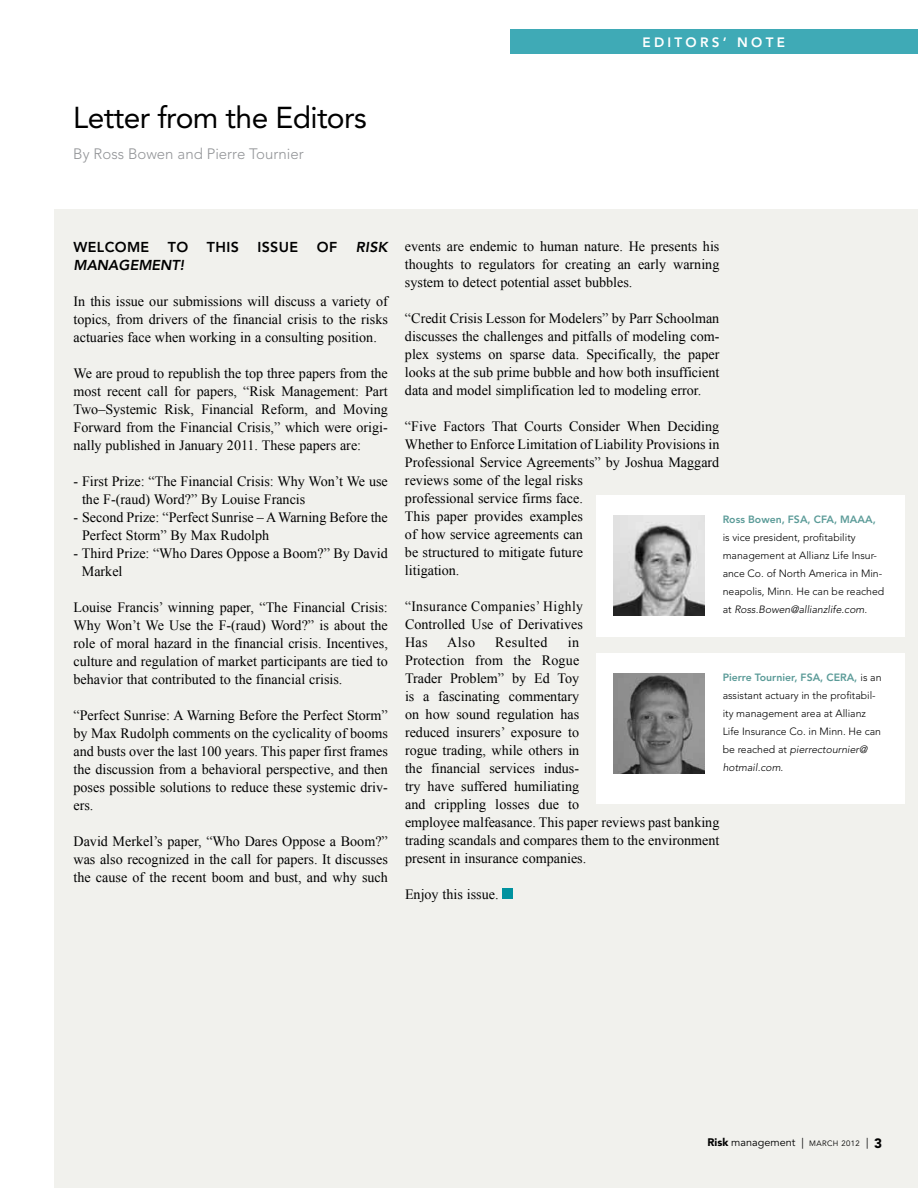
<style>
.page{position:relative;width:918px;height:1188px;background:#fff}
.page>*{position:absolute;margin:0;border:0;box-sizing:border-box;transform-origin:0 0}
.t1{font:30px "Avenir";letter-spacing:-.02em;color:#000}
.t2{font:300 15px "Avenir";color:#939598}
.t3{font:14.25px/18px "Times New Roman";color:#000;text-align:justify}
.t4{font:14.25px/18px "Times New Roman";color:#000;text-align:justify;scale:.95 1}
.t5{font:800 14.25px "Avenir";letter-spacing:.025em;color:#000}
.t6{font:italic 800 14.25px "Avenir";color:#000}
.t7{font:14.25px "Times New Roman";letter-spacing:.03em;color:#000}
.t8{font:800 13.5px "Avenir";letter-spacing:.24em;color:#fff}
.t9{font:10.8px "Avenir";color:#000}
.t10{font:300 10.5px/18px "Avenir";color:#000}
.t11{font:800 10.5px "Avenir";color:#5b9b98}
.s1{font-style:italic}
.s2{font-weight:800;color:#5b9b98}
.s3{font-weight:900}
.s4{font-size:7.8px}
.s5{font-weight:900;font-size:13.5px}
</style>
<div class="page">
<div style="left:54px;top:209px;width:864px;height:979px;background:#f1f1ed"></div>
<div style="left:502px;top:889px;width:11px;height:10px;background:#00929f"></div>
<div style="left:510px;top:30px;width:408px;height:24px;background:#3faab6"></div>
<div style="left:596px;top:496px;width:308px;height:141px;background:#fff"></div>
<img style="left:614px;top:516px;width:91px;height:99px">
<div style="left:596px;top:654px;width:308px;height:150px;background:#fff"></div>
<img style="left:614px;top:674px;width:91px;height:99px">
<h1 class="t1" style="left:73px;top:100px;width:295px">Letter from the Editors</h1>
<p class="t2" style="left:73px;top:145px;width:232px">By Ross Bowen and Pierre Tournier</p>
<p class="t8" style="left:620px;top:34px;width:78px">CHEAIDITO</p>
<p class="t8" style="left:666px;top:34px;width:121px">RSPER RS’ NOTE</p>
<p class="t8" style="left:723px;top:34px;width:13px">SON</p>
<p class="t5" style="left:74px;top:238px;width:77px">WELCOM E</p>
<p class="t5" style="left:168px;top:238px;width:22px">TO</p>
<p class="t5" style="left:207px;top:238px;width:33px">TH IS</p>
<p class="t5" style="left:257px;top:238px;width:42px">ISSUE</p>
<p class="t5" style="left:317px;top:238px;width:22px">OF</p>
<p class="t6" style="left:356px;top:238px;width:33px">RISK</p>
<p class="t6" style="left:74px;top:256px;width:112px">MANAGEMENT!</p>
<p class="t3" style="left:74px;top:292px;width:316px">In this issue our submissions will discuss a variety of topics, from drivers of the financial crisis to the risks actuaries face when working in a consulting position.</p>
<p class="t3" style="left:74px;top:364px;width:316px">We are proud to republish the top three papers from the most recent call for papers, “Risk Management: Part Two–Systemic Risk, Financial Reform, and Moving Forward from the Financial Crisis,” which were origi&shy;nally published in January 2011. These papers are:</p>
<p class="t3" style="left:82px;top:472px;width:307px;text-indent:-9px">- First Prize: “The Financial Crisis: Why Won’t We use the F-(raud) Word?” By Louise Francis</p>
<p class="t3" style="left:82px;top:508px;width:307px;text-indent:-9px">- Second Prize: “Perfect Sunrise – A Warning Before the<br>Perfect Storm” By Max Rudolph</p>
<p class="t3" style="left:82px;top:544px;width:308px;text-indent:-8px">- Third Prize: “Who Dares Oppose a Boom?” By David<br>Markel</p>
<p class="t3" style="left:74px;top:598px;width:316px">Louise Francis’ winning paper, “The Financial Crisis:<br>Why Won’t We Use the F-(raud) Word?” is about the role of moral hazard in the financial crisis. Incentives, culture and regulation of market participants are tied to behavior that contributed to the financial crisis.</p>
<p class="t3" style="left:74px;top:706px;width:316px">“Perfect Sunrise: A Warning Before the Perfect Storm” by Max Rudolph comments on the cyclicality of booms and busts over the last 100 years. This paper first frames the discussion from a behavioral perspective, and then poses possible solutions to reduce these systemic driv&shy;ers.</p>
<p class="t3" style="left:74px;top:832px;width:316px">David Merkel’s paper, “Who Dares Oppose a Boom?” was also recognized in the call for papers. It discusses the cause of the recent boom and bust, and why such</p>
<p class="t3" style="left:405px;top:237px;width:316px">events are endemic to human nature. He presents his thoughts to regulators for creating an early warning system to detect potential asset bubbles.</p>
<p class="t3" style="left:405px;top:309px;width:316px">“Credit Crisis Lesson for Modelers” by Parr Schoolman discusses the challenges and pitfalls of modeling com&shy;plex systems on sparse data. Specifically, the paper looks at the sub prime bubble and how both insufficient data and model simplification led to modeling error.</p>
<p class="t3" style="left:405px;top:417px;width:316px;text-align:left">“Five Factors That Courts Consider When Deciding Whether to Enforce Limitation of Liability Provisions in Professional Service Agreements” by Joshua Maggard reviews some of the legal risks<br>professional service firms face.<br>This paper provides examples<br>of how service agreements can<br>be structured to mitigate future<br>litigation.</p>
<p class="t4" style="left:405px;top:597px;width:189px">“Insurance Companies’ Highly Controlled Use of Derivatives Has</p>
<p class="t11" style="left:723px;top:514px;width:73px">ROSS BOWEN, FSA</p>
<p class="t11" style="left:808px;top:514px;width:14px">, CFA</p>
<p class="t11" style="left:834px;top:514px;width:25px">, MAAA</p>
<p class="t11" style="left:873px;top:514px;width:5px">,</p>
<p class="t10" style="left:723px;top:529px;width:163px">is vice president, profitability management at Allianz Life Insur&shy;ance Co. of North America in Min&shy;neapolis, Minn. He can be reached at <span class="s1">Ross.Bowen@allianzlife.com.</span></p>
<p class="t3" style="left:405px;top:633px;width:316px;text-align:left;text-indent:163px">in<br>Protection from the Rogue<br>Trader Problem” by Ed Toy<br>is a fascinating commentary<br>on how sound regulation has<br>reduced insurers’ exposure to<br>rogue trading, while others in<br>the financial services indus-<br>try have suffered humiliating<br>and crippling losses due to<br>employee malfeasance. This paper reviews past banking trading scandals and compares them to the environment present in insurance companies.</p>
<p class="t3" style="left:405px;top:885px;width:95px">Enjoy this issue.</p>
<p class="t3" style="left:447px;top:633px;width:29px">Also</p>
<p class="t7" style="left:495px;top:633px;width:54px">Resulted</p>
<p class="t10" style="left:723px;top:668px;width:160px;text-indent:98px"><span class="s2">, CERA,</span> is an assistant actuary in the profitabil&shy;ity management area at Allianz<br>Life Insurance Co. in Minn. He can be reached at <span class="s1">pierrectournier@ hotmail.com.</span></p>
<p class="t11" style="left:723px;top:671px;width:86px">PIERRE TOURNIER, FSA</p>
<p class="t9" style="left:708px;top:1136px;width:176px"><span class="s3">Risk</span> management | <span class="s4">MARCH 2012</span> | <span class="s5">3</span></p>
</div>
